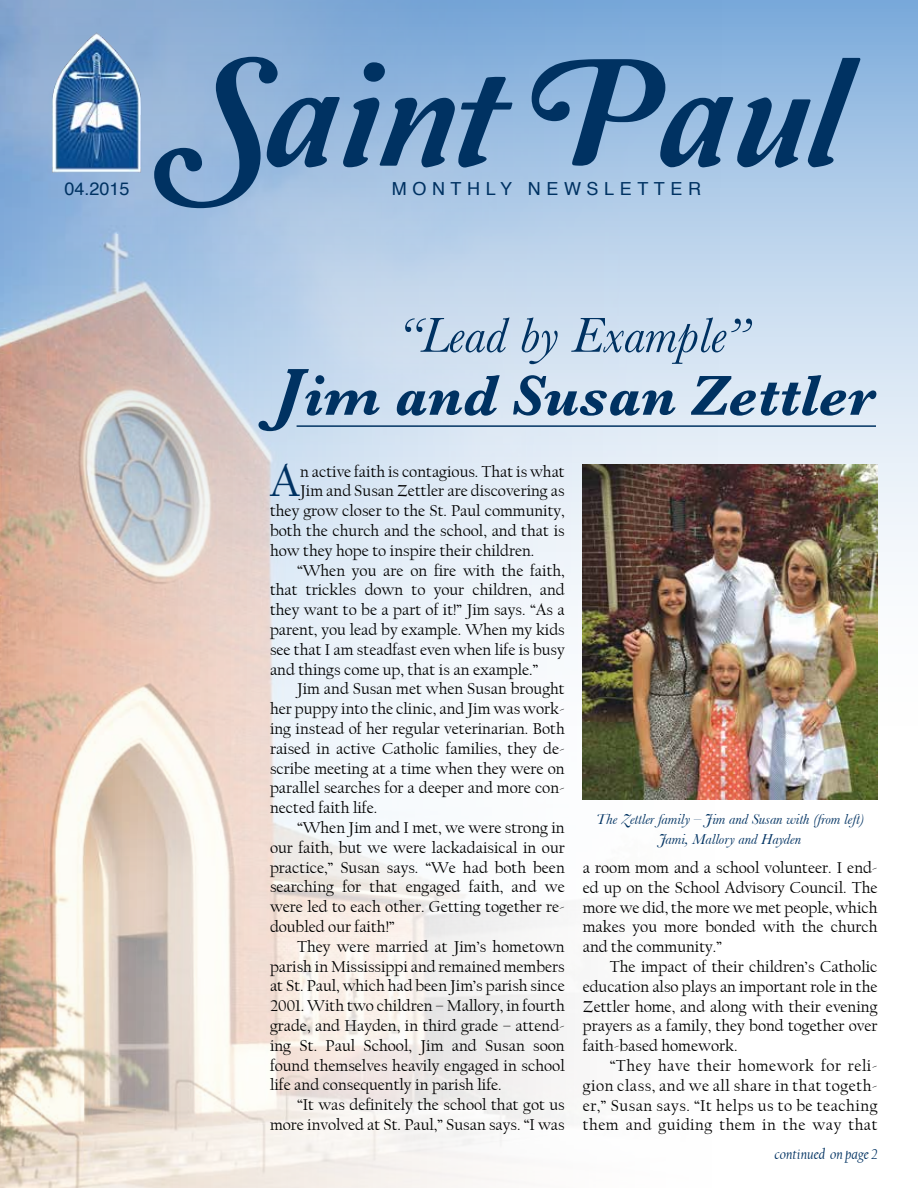
<style>
.page{position:relative;width:918px;height:1188px;background:#fff}
.page>*{position:absolute;margin:0;border:0;box-sizing:border-box;transform-origin:0 0}
.t1{font:159px "Amperzand";color:#003262}
.t2{font:italic 700 58.5px "Baskerville";color:#003262}
.t3{font:italic 51px "Baskerville";color:#003262}
.t4{font:46.35px "Californian FB";color:#003262}
.t5{font:18px "Helvetica";letter-spacing:.31em;color:#003262}
.t6{font:16.5px/19.8px "Californian FB";color:#000;text-align:justify}
.t7{font:italic 15px/19.5px "Baskerville";color:#003262;text-align:center}
.t8{font:italic 15px "Californian FB";color:#003262}
.s1{font-size:69px}
</style>
<div class="page">
<svg style="left:752px;top:0;width:166px;height:561px;background:#b9d2eb"></svg>
<img style="left:0;top:0;width:752px;height:1188px">
<img style="left:52px;top:32px;width:89px;height:140px">
<hr style="left:297px;top:425px;width:579px;height:2px;background:#003262">
<img style="left:583px;top:464px;width:295px;height:335px">
<p class="t5" style="left:64px;top:175px;width:67px">04.2015</p>
<h1 class="t1" style="left:167px;top:31px;width:677px">Saint Paul</h1>
<p class="t5" style="left:392px;top:175px;width:311px">MONTHLY NEWSLETTER</p>
<h3 class="t3" style="left:398px;top:305px;width:353px">“Lead by Example”</h3>
<h2 class="t2" style="left:274px;top:361px;width:602px"><span class="s1">J</span>im and Susan Zettler</h2>
<h3 class="t4" style="left:270px;top:456px;width:32px">A</h3>
<p class="t6" style="left:300px;top:462px;width:266px">n active faith is contagious. That is what</p>
<p class="t6" style="left:300px;top:481px;width:266px">Jim and Susan Zettler are discovering as</p>
<p class="t6" style="left:270px;top:501px;width:296px">they grow closer to the St. Paul community,</p>
<p class="t6" style="left:270px;top:521px;width:296px">both the church and the school, and that is</p>
<p class="t6" style="left:270px;top:541px;width:266px">how they hope to inspire their children.</p>
<p class="t6" style="left:297px;top:561px;width:269px">“When you are on fire with the faith,</p>
<p class="t6" style="left:270px;top:580px;width:296px">that trickles down to your children, and</p>
<p class="t6" style="left:270px;top:600px;width:296px">they want to be a part of it!” Jim says. “As a</p>
<p class="t6" style="left:270px;top:620px;width:296px">parent, you lead by example. When my kids</p>
<p class="t6" style="left:270px;top:640px;width:296px">see that I am steadfast even when life is busy</p>
<p class="t6" style="left:270px;top:660px;width:270px">and things come up, that is an example.”</p>
<p class="t6" style="left:297px;top:679px;width:269px">Jim and Susan met when Susan brought</p>
<p class="t6" style="left:270px;top:699px;width:296px">her puppy into the clinic, and Jim was work-</p>
<p class="t6" style="left:270px;top:719px;width:296px">ing instead of her regular veterinarian. Both</p>
<p class="t6" style="left:270px;top:739px;width:296px">raised in active Catholic families, they de-</p>
<p class="t6" style="left:270px;top:759px;width:296px">scribe meeting at a time when they were on</p>
<p class="t6" style="left:270px;top:778px;width:296px">parallel searches for a deeper and more con-</p>
<p class="t6" style="left:270px;top:798px;width:109px">nected faith life.</p>
<p class="t6" style="left:297px;top:818px;width:269px">“When Jim and I met, we were strong in</p>
<p class="t6" style="left:270px;top:838px;width:296px">our faith, but we were lackadaisical in our</p>
<p class="t6" style="left:270px;top:858px;width:296px">practice,” Susan says. “We had both been</p>
<p class="t6" style="left:270px;top:877px;width:296px">searching for that engaged faith, and we</p>
<p class="t6" style="left:270px;top:897px;width:296px">were led to each other. Getting together re-</p>
<p class="t6" style="left:270px;top:917px;width:126px">doubled our faith!”</p>
<p class="t6" style="left:297px;top:937px;width:269px">They were married at Jim’s hometown</p>
<p class="t6" style="left:270px;top:957px;width:296px">parish in Mississippi and remained members</p>
<p class="t6" style="left:270px;top:976px;width:296px">at St. Paul, which had been Jim’s parish since</p>
<p class="t6" style="left:270px;top:996px;width:296px">2001. With two children – Mallory, in fourth</p>
<p class="t6" style="left:270px;top:1016px;width:296px">grade, and Hayden, in third grade – attend-</p>
<p class="t6" style="left:270px;top:1036px;width:296px">ing St. Paul School, Jim and Susan soon</p>
<p class="t6" style="left:270px;top:1056px;width:296px">found themselves heavily engaged in school</p>
<p class="t6" style="left:270px;top:1075px;width:233px">life and consequently in parish life.</p>
<p class="t6" style="left:297px;top:1095px;width:269px">“It was definitely the school that got us</p>
<p class="t6" style="left:270px;top:1115px;width:296px">more involved at St. Paul,” Susan says. “I was</p>
<p class="t7" style="left:596px;top:810px;width:270px">The Zettler family – Jim and Susan with (from left)<br>Jami, Mallory and Hayden</p>
<p class="t6" style="left:583px;top:858px;width:296px">a room mom and a school volunteer. I end&shy;ed up on the School Advisory Council. The more we did, the more we met people, which makes you more bonded with the church and the community.”</p>
<p class="t6" style="left:583px;top:957px;width:296px;text-indent:27px">The impact of their children’s Catholic education also plays an important role in the Zettler home, and along with their evening prayers as a family, they bond together over faith-based homework.</p>
<p class="t6" style="left:583px;top:1056px;width:296px;text-indent:27px">“They have their homework for reli&shy;gion class, and we all share in that togeth&shy;er,” Susan says. “It helps us to be teaching them and guiding them in the way that</p>
<p class="t8" style="left:774px;top:1145px;width:105px">continued on page 2</p>
</div>
